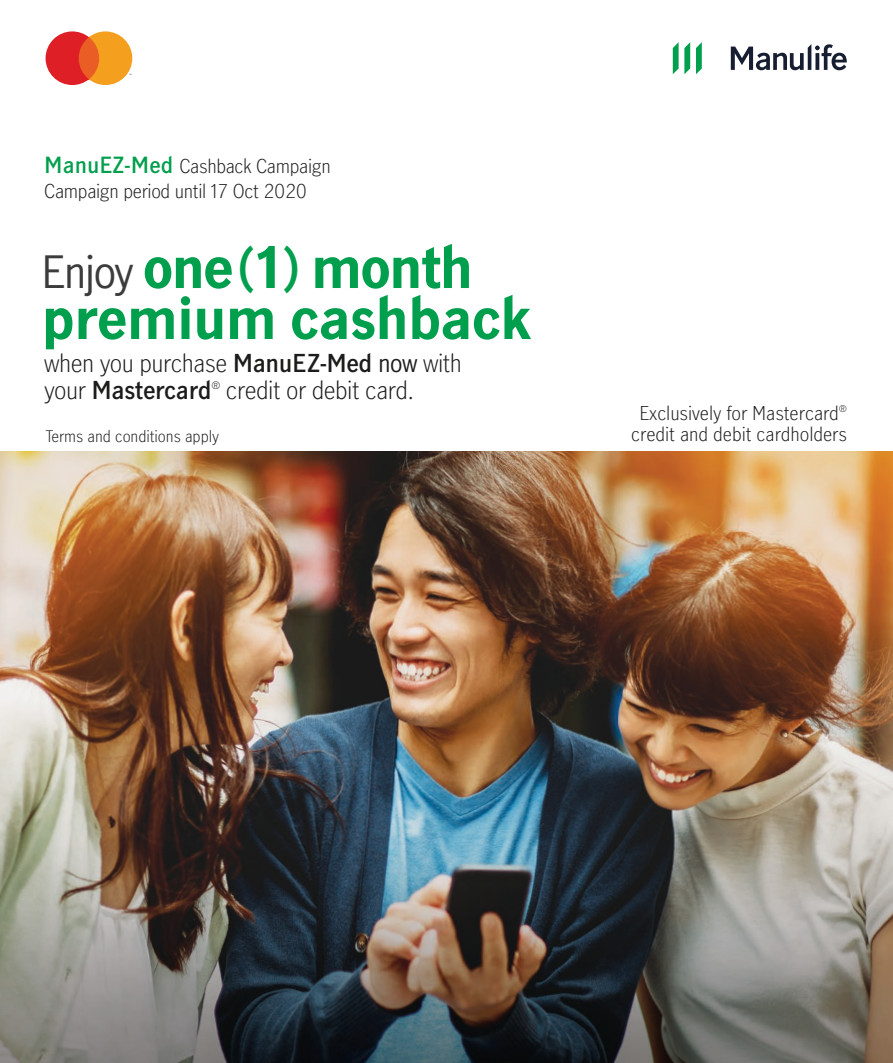
<style>
.page{position:relative;width:893px;height:1063px;background:#fff}
.page>*{position:absolute;margin:0;border:0;box-sizing:border-box;transform-origin:0 0}
.t1{font:700 54px/51px "Manulife JH Sans";letter-spacing:-.03em;color:#009f4d}
.t2{font:300 23.25px/27px "Manulife JH Sans";letter-spacing:-.025em;color:#1c1c1b}
.t3{font:300 18px/25.5px "Manulife JH Sans";letter-spacing:-.005em;color:#1c1c1b}
.t4{font:300 15px "Manulife JH Sans";letter-spacing:-.005em;color:#1c1c1b}
.t5{font:300 9.6px "Manulife JH Sans";color:#1c1c1b}
.s1{font-weight:600;font-size:21px;color:#009f4d}
.s2{font-weight:400;font-size:42px;color:#3d3c3c}
.s3{font-size:46.5px}
.s4{font-weight:600}
.s5{font-weight:400}
</style>
<div class="page">
<img style="left:0;top:452px;width:893px;height:611px">
<svg style="left:731px;top:44px;width:116px;height:26px"></svg>
<svg style="left:696px;top:42px;width:6px;height:32px"></svg>
<svg style="left:673px;top:42px;width:17px;height:32px"></svg>
<svg style="left:46px;top:31px;width:86px;height:54px;background:#ec7845"></svg>
<p class="t3" style="left:44px;top:152px;width:288px"><span class="s1">ManuEZ-Med</span> Cashback Campaign<br>Campaign period until 17 Oct 2020</p>
<h1 class="t1" style="left:41px;top:240px;width:492px"><span class="s2">Enjoy</span> one<span class="s3">(</span>1<span class="s3">)</span> month premium cashback</h1>
<p class="t2" style="left:44px;top:349px;width:419px">when you purchase <span class="s4">ManuEZ-Med</span> <span class="s5">now</span> with your <span class="s4">Mastercard</span></p>
<p class="t5" style="left:212px;top:379px;width:10px">®</p>
<p class="t2" style="left:226px;top:376px;width:190px">credit or debit card.</p>
<p class="t3" style="left:639px;top:400px;width:209px">Exclusively for Mastercard<sup>®</sup></p>
<p class="t4" style="left:46px;top:426px;width:175px">Terms and conditions apply</p>
<p class="t3" style="left:631px;top:421px;width:217px">credit and debit cardholders</p>
</div>
